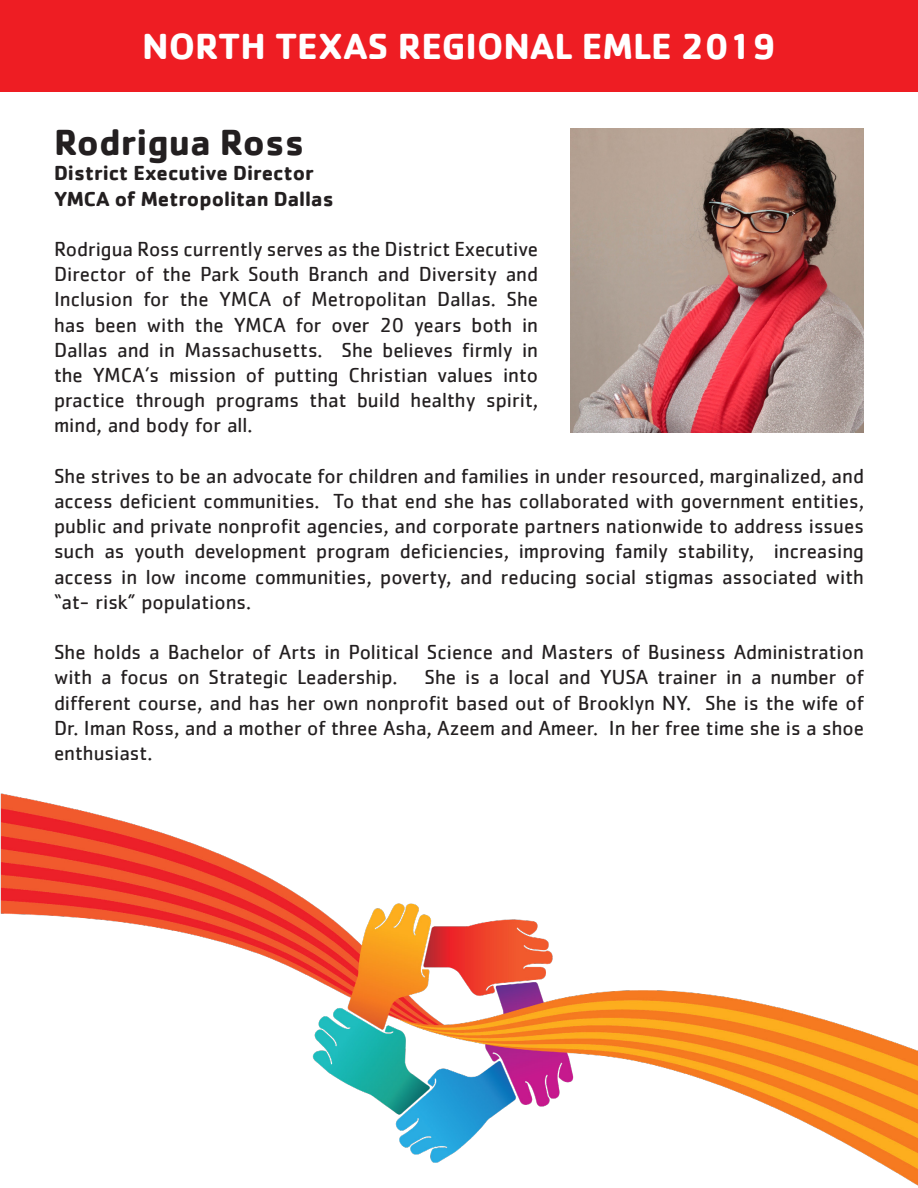
<style>
.page{position:relative;width:918px;height:1188px;background:#fff}
.page>*{position:absolute;margin:0;border:0;box-sizing:border-box;transform-origin:0 0}
.t1{font:700 37.5px "Cachet";color:#fff}
.t2{font:700 37.5px "Cachet";color:#231f20}
.t3{font:21px/25.2px "Cachet";color:#231f20;text-align:justify}
.t4{font:700 21px "Cachet";color:#231f20}
</style>
<div class="page">
<img style="left:0;top:793px;width:918px;height:393px">
<img style="left:571px;top:129px;width:293px;height:304px">
<div style="left:0;top:0;width:918px;height:92px;background:#ee1d23"></div>
<p class="t1" style="left:142px;top:22px;width:635px">NORTH TEXAS REGIONAL EMLE 2019</p>
<p class="t2" style="left:54px;top:118px;width:252px">Rodrigua Ross</p>
<p class="t4" style="left:54px;top:159px;width:261px">District Executive Director</p>
<p class="t4" style="left:54px;top:185px;width:281px">YMCA of Metropolitan Dallas</p>
<p class="t3" style="left:54px;top:236px;width:486px">Rodrigua Ross currently serves as the District Executive Director of the Park South Branch and Diversity and Inclusion for the YMCA of Metropolitan Dallas. She has been with the YMCA for over 20 years both in Dallas and in Massachusetts. She believes firmly in the YMCA’s mission of putting Christian values into practice through programs that build healthy spirit, mind, and body for all.</p>
<p class="t3" style="left:54px;top:463px;width:812px">She strives to be an advocate for children and families in under resourced, marginalized, and access deficient communities. To that end she has collaborated with government entities, public and private nonprofit agencies, and corporate partners nationwide to address issues such as youth development program deficiencies, improving family stability, increasing access in low income communities, poverty, and reducing social stigmas associated with “at- risk” populations.</p>
<p class="t3" style="left:54px;top:639px;width:811px">She holds a Bachelor of Arts in Political Science and Masters of Business Administration with a focus on Strategic Leadership.</p>
<p class="t3" style="left:54px;top:664px;width:811px;text-indent:370px">She is a local and YUSA trainer in a number of different course, and has her own nonprofit based out of Brooklyn NY. She is the wife of Dr. Iman Ross, and a mother of three Asha, Azeem and Ameer. In her free time she is a shoe enthusiast.</p>
</div>
